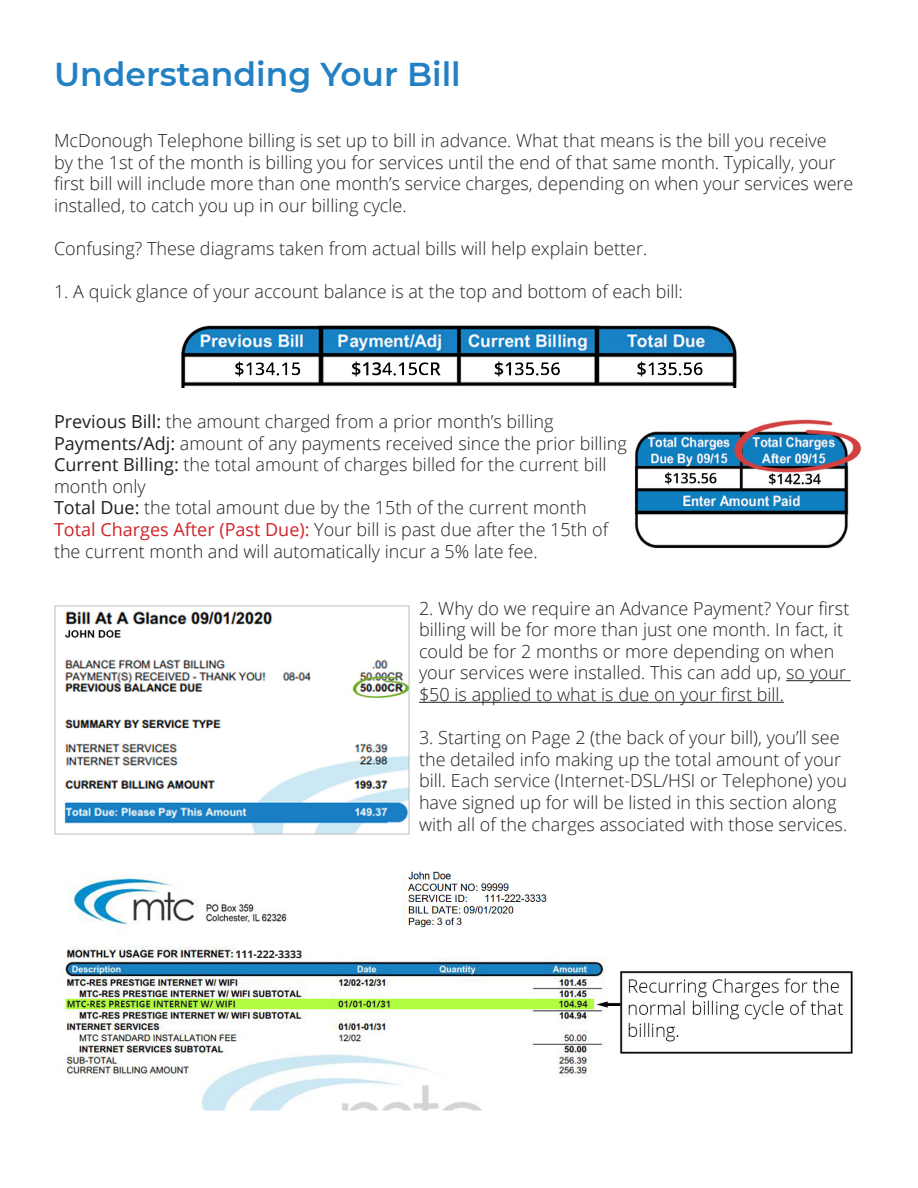
<style>
.page{position:relative;width:918px;height:1188px;background:#fff}
.page>*{position:absolute;margin:0;border:0;box-sizing:border-box;transform-origin:0 0}
.t1{font:600 33px "Montserrat";color:#2381c3}
.t2{font:300 18px/21.6px "Open Sans";color:#231f20}
.t3{font:700 10.5px "Open Sans";color:#231f20}
.s1{font-weight:400}
.s2{font-weight:400;color:#d1232a}
</style>
<div class="page">
<img style="left:181px;top:325px;width:556px;height:63px">
<img style="left:54px;top:605px;width:355px;height:229px">
<hr style="left:786px;top:680px;width:65px;height:1px;background:#231f20">
<hr style="left:419px;top:702px;width:365px;height:1px;background:#231f20">
<img style="left:634px;top:419px;width:228px;height:129px">
<img style="left:64px;top:871px;width:789px;height:240px">
<div style="left:237px;top:947px;width:65px;height:11px;background:#fff"></div>
<p class="t1" style="left:54px;top:51px;width:408px">Understanding Your Bill</p>
<p class="t2" style="left:54px;top:129px;width:801px">McDonough Telephone billing is set up to bill in advance. What that means is the bill you receive<br>by the 1st of the month is billing you for services until the end of that same month. Typically, your first bill will include more than one month’s service charges, depending on when your services were installed, to catch you up in our billing cycle.</p>
<p class="t2" style="left:54px;top:237px;width:595px">Confusing? These diagrams taken from actual bills will help explain better.</p>
<p class="t2" style="left:54px;top:281px;width:630px">1. A quick glance of your account balance is at the top and bottom of each bill:</p>
<p class="t2" style="left:54px;top:410px;width:501px"><span class="s1">Previous Bill:</span> the amount charged from a prior month’s billing</p>
<p class="t2" style="left:54px;top:432px;width:574px"><span class="s1">Payments/Adj:</span> amount of any payments received since the prior billing</p>
<p class="t2" style="left:54px;top:453px;width:554px"><span class="s1">Current Billing:</span> the total amount of charges billed for the current bill month only</p>
<p class="t2" style="left:54px;top:497px;width:534px"><span class="s1">Total Due:</span> the total amount due by the 15th of the current month</p>
<p class="t2" style="left:54px;top:518px;width:556px"><span class="s2">Total Charges After (Past Due):</span> Your bill is past due after the 15th of the current month and will automatically incur a 5% late fee.</p>
<p class="t2" style="left:419px;top:597px;width:432px">2. Why do we require an Advance Payment? Your first billing will be for more than just one month. In fact, it could be for 2 months or more depending on when your services were installed. This can add up, so your $50 is applied to what is due on your first bill.</p>
<p class="t2" style="left:419px;top:726px;width:430px">3. Starting on Page 2 (the back of your bill), you’ll see the detailed info making up the total amount of your bill. Each service (Internet-DSL/HSI or Telephone) you have signed up for will be listed in this section along with all of the charges associated with those services.</p>
<p class="t3" style="left:235px;top:947px;width:68px">111-222-3333</p>
</div>
